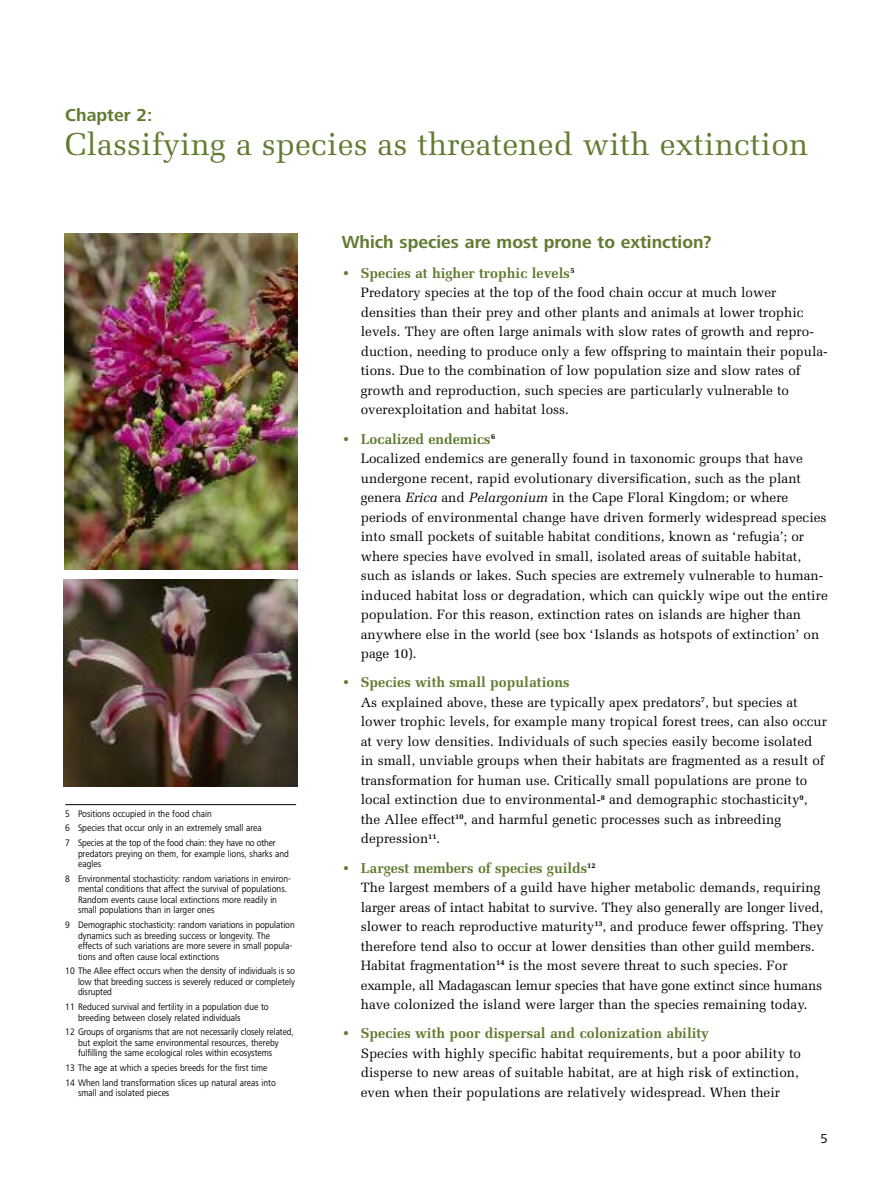
<style>
.page{position:relative;width:893px;height:1191px;background:#fff}
.page>*{position:absolute;margin:0;border:0;box-sizing:border-box;transform-origin:0 0}
.t1{font:31.5px "Melior";letter-spacing:.005em;color:#617b30}
.t2{font:700 18px "Frutiger Next LT";color:#617b30}
.t3{font:700 14.25px "Melior";color:#617b30}
.t4{font:13.5px/19.5px "Melior";color:#000}
.t5{font:13.5px "Frutiger Next LT";color:#000}
.t6{font:9.75px/10.5px "Frutiger Next LT";color:#000;scale:.9 1}
.s1{font-style:italic}
</style>
<div class="page">
<img style="left:64px;top:234px;width:234px;height:336px">
<img style="left:64px;top:580px;width:234px;height:207px">
<hr style="left:65px;top:804px;width:231px;height:1px;background:#000">
<h2 class="t2" style="left:65px;top:109px;width:89px">Chapter 2:</h2>
<h1 class="t1" style="left:65px;top:126px;width:744px">Classifying a species as threatened with extinction</h1>
<p class="t6" style="left:65px;top:807px;width:235px;line-height:14.7px">5 Positions occupied in the food chain<br>6 Species that occur only in an extremely small area<br>7 Species at the top of the food chain: they have no other</p>
<p class="t6" style="left:78px;top:849px;width:236px">predators preying on them, for example lions, sharks and eagles</p>
<p class="t6" style="left:78px;top:874px;width:238px;text-indent:-13px">8 Environmental stochasticity: random variations in environ&shy;mental conditions that affect the survival of populations.<br>Random events cause local extinctions more readily in small populations than in larger ones</p>
<p class="t6" style="left:78px;top:920px;width:242px;text-indent:-13px">9 Demographic stochasticity: random variations in population dynamics such as breeding success or longevity. The effects of such variations are more severe in small popula&shy;tions and often cause local extinctions</p>
<p class="t6" style="left:78px;top:967px;width:242px;text-align:justify;text-indent:-13px">10 The Allee effect occurs when the density of individuals is so low that breeding success is severely reduced or completely disrupted</p>
<p class="t6" style="left:78px;top:1002px;width:213px;text-indent:-13px">11 Reduced survival and fertility in a population due to breeding between closely related individuals</p>
<p class="t6" style="left:78px;top:1028px;width:241px;text-indent:-13px">12 Groups of organisms that are not necessarily closely related, but exploit the same environmental resources, thereby fulfilling the same ecological roles within ecosystems</p>
<p class="t6" style="left:65px;top:1061px;width:235px;line-height:14.7px">13 The age at which a species breeds for the first time<br>14 When land transformation slices up natural areas into</p>
<p class="t6" style="left:78px;top:1089px;width:103px">small and isolated pieces</p>
<h2 class="t2" style="left:342px;top:236px;width:371px">Which species are most prone to extinction?</h2>
<p class="t3" style="left:342px;top:264px;width:235px">• Species at higher trophic levels<sup>5</sup></p>
<p class="t4" style="left:361px;top:283px;width:468px">Predatory species at the top of the food chain occur at much lower densities than their prey and other plants and animals at lower trophic levels. They are often large animals with slow rates of growth and repro&shy;duction, needing to produce only a few offspring to maintain their popula&shy;tions. Due to the combination of low population size and slow rates of growth and reproduction, such species are particularly vulnerable to overexploitation and habitat loss.</p>
<p class="t3" style="left:342px;top:430px;width:155px">• Localized endemics<sup>6</sup></p>
<p class="t4" style="left:361px;top:448px;width:468px">Localized endemics are generally found in taxonomic groups that have undergone recent, rapid evolutionary diversification, such as the plant genera <span class="s1">Erica</span> and <span class="s1">Pelargonium</span> in the Cape Floral Kingdom; or where periods of environmental change have driven formerly widespread species into small pockets of suitable habitat conditions, known as ‘refugia’; or where species have evolved in small, isolated areas of suitable habitat, such as islands or lakes. Such species are extremely vulnerable to human&shy;induced habitat loss or degradation, which can quickly wipe out the entire population. For this reason, extinction rates on islands are higher than anywhere else in the world (see box ‘Islands as hotspots of extinction’ on page 10).</p>
<p class="t3" style="left:342px;top:674px;width:229px">• Species with small populations</p>
<p class="t4" style="left:361px;top:692px;width:468px">As explained above, these are typically apex predators<sup>7</sup>, but species at lower trophic levels, for example many tropical forest trees, can also occur at very low densities. Individuals of such species easily become isolated in small, unviable groups when their habitats are fragmented as a result of transformation for human use. Critically small populations are prone to local extinction due to environmental-<sup>8</sup> and demographic stochasticity<sup>9</sup>, the Allee effect<sup>10</sup>, and harmful genetic processes such as inbreeding depression<sup>11</sup>.</p>
<p class="t3" style="left:342px;top:859px;width:255px">• Largest members of species guilds<sup>12</sup></p>
<p class="t4" style="left:361px;top:877px;width:464px">The largest members of a guild have higher metabolic demands, requiring larger areas of intact habitat to survive. They also generally are longer lived, slower to reach reproductive maturity<sup>13</sup>, and produce fewer offspring. They therefore tend also to occur at lower densities than other guild members.<br>Habitat fragmentation<sup>14</sup> is the most severe threat to such species. For example, all Madagascan lemur species that have gone extinct since humans have colonized the island were larger than the species remaining today.</p>
<p class="t3" style="left:342px;top:1025px;width:369px">• Species with poor dispersal and colonization ability</p>
<p class="t4" style="left:361px;top:1043px;width:442px">Species with highly specific habitat requirements, but a poor ability to disperse to new areas of suitable habitat, are at high risk of extinction, even when their populations are relatively widespread. When their</p>
<p class="t5" style="left:820px;top:1133px;width:9px">5</p>
</div>
